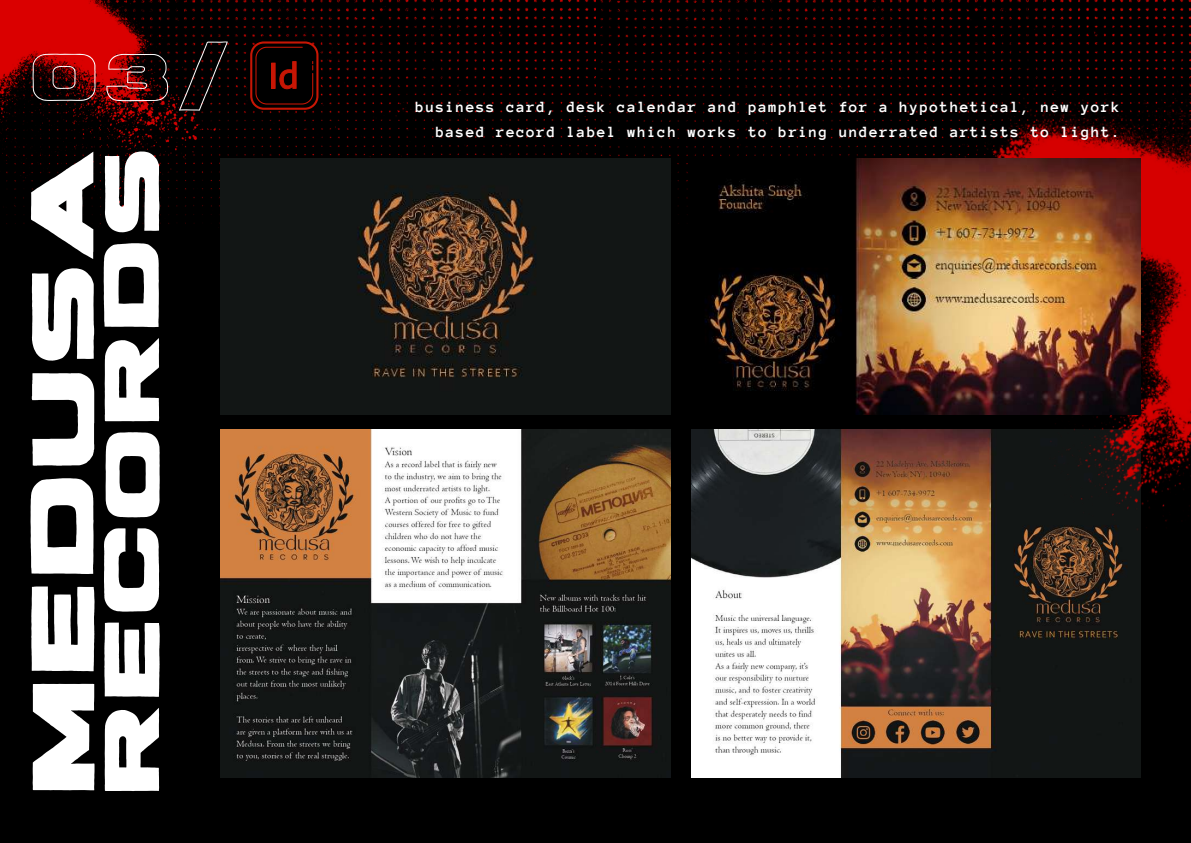
<style>
.page{position:relative;width:1191px;height:843px;background:#fff}
.page>*{position:absolute;margin:0;border:0;box-sizing:border-box;transform-origin:0 0}
.t1{font:89.1px "Revive 80 Phatt";color:#fff}
.t2{font:78px "Revive 80 Phatt";color:#fff}
.t3{font:68.6px "Revive 80 Phatt Outline";color:#fff}
.t4{font:700 16px/24.8px "Anonymous Pro";letter-spacing:.085em;color:#fff;text-align:right}
</style>
<div class="page">
<div style="left:0;top:0;width:1190px;height:842px;background:#000"></div>
<img style="left:221px;top:429px;width:449px;height:348px">
<img style="left:691px;top:429px;width:449px;height:348px">
<img style="left:226px;top:0;width:641px;height:227px">
<img style="left:869px;top:0;width:321px;height:656px">
<img style="left:691px;top:158px;width:449px;height:257px">
<img style="left:221px;top:158px;width:449px;height:257px">
<img style="left:0;top:0;width:223px;height:295px">
<svg style="left:250px;top:41px;width:68px;height:69px"></svg>
<h3 class="t3" style="left:28px;top:25px;width:206px">03/</h3>
<h1 class="t1" style="left:-19px;top:796px;width:649px;rotate:-90deg">MEDUSA</h1>
<h2 class="t2" style="left:60px;top:796px;width:651px;rotate:-90deg">RECORDS</h2>
<p class="t4" style="left:415px;top:95px;width:705px">business card, desk calendar and pamphlet for a hypothetical, new york based record label which works to bring underrated artists to light.</p>
</div>
